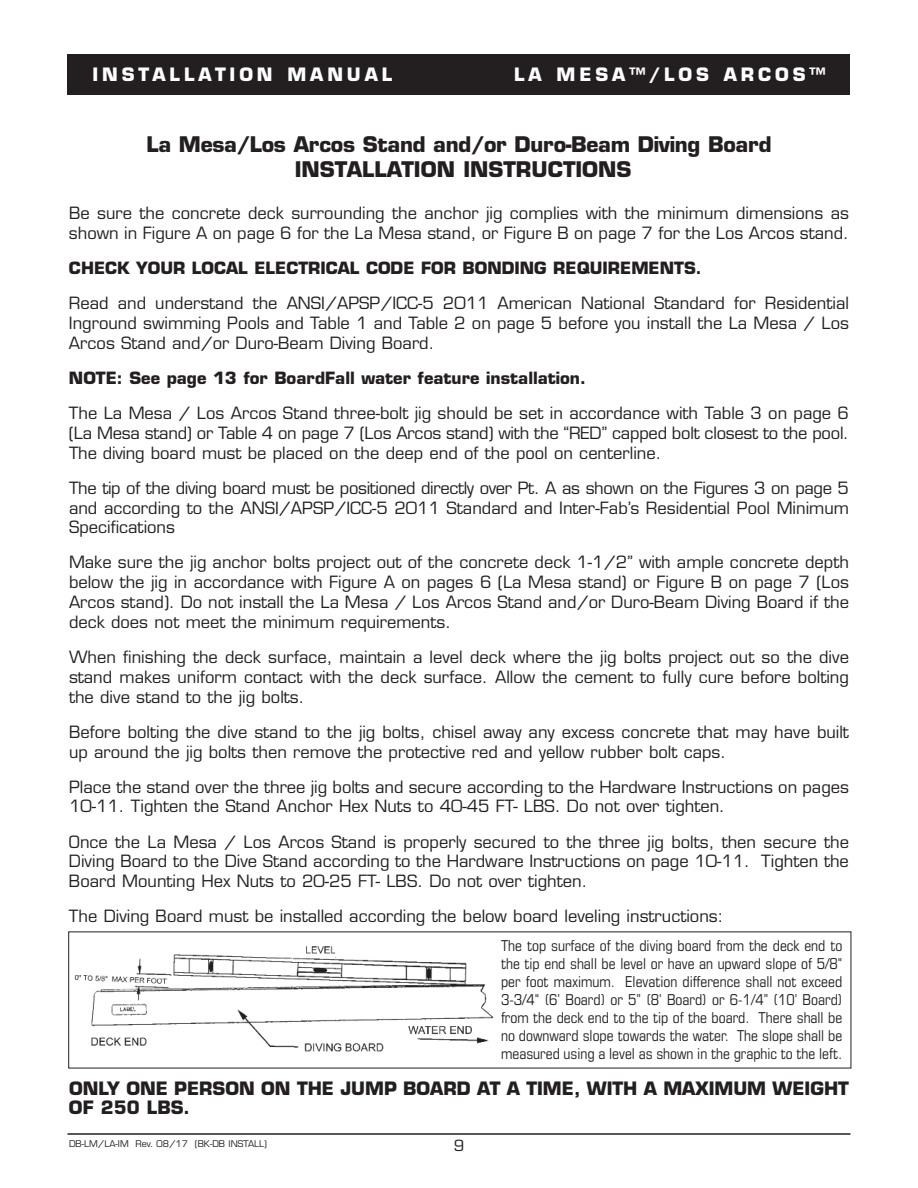
<style>
.page{position:relative;width:918px;height:1188px;background:#fff}
.page>*{position:absolute;margin:0;border:0;box-sizing:border-box;transform-origin:0 0}
.t1{font:700 21px/25.2px "Eurostile";letter-spacing:-.015em;color:#231f20;text-align:center}
.t2{font:700 18px/19.5px "Eurostile";color:#231f20}
.t3{font:700 18px "Eurostile";letter-spacing:.215em;color:#fff}
.t4{font:16.5px/19.8px "Eurostile";color:#231f20;text-align:justify}
.t5{font:700 16.5px "Eurostile";color:#231f20}
.t6{font:condensed 15px/18px "Eurostile";color:#231f20;text-align:justify}
.t7{font:15px "Eurostile";color:#231f20}
.t8{font:9px "Eurostile";color:#231f20}
</style>
<div class="page">
<div style="left:68px;top:54px;width:782px;height:40px;background:#231f20"></div>
<hr style="left:68px;top:1133px;width:782px;height:2px;background:#231f20">
<img style="left:68px;top:939px;width:426px;height:121px">
<p class="t3" style="left:92px;top:67px;width:301px">INSTALLATION MANUAL</p>
<p class="t3" style="left:514px;top:67px;width:312px">LA MESA™/LOS ARCOS™</p>
<p class="t1" style="left:146px;top:134px;width:627px">La Mesa/Los Arcos Stand and/or Duro-Beam Diving Board<br>INSTALLATION INSTRUCTIONS</p>
<p class="t4" style="left:69px;top:205px;width:782px">Be sure the concrete deck surrounding the anchor jig complies with the minimum dimensions as shown in Figure A on page 6 for the La Mesa stand, or Figure B on page 7 for the Los Arcos stand.</p>
<p class="t5" style="left:69px;top:262px;width:634px">CHECK YOUR LOCAL ELECTRICAL CODE FOR BONDING REQUIREMENTS.</p>
<p class="t4" style="left:69px;top:295px;width:782px">Read and understand the ANSI/APSP/ICC-5 2011 American National Standard for Residential Inground swimming Pools and Table 1 and Table 2 on page 5 before you install the La Mesa / Los Arcos Stand and/or Duro-Beam Diving Board.</p>
<p class="t5" style="left:69px;top:372px;width:519px">NOTE: See page 13 for BoardFall water feature installation.</p>
<p class="t4" style="left:69px;top:405px;width:782px">The La Mesa / Los Arcos Stand three-bolt jig should be set in accordance with Table 3 on page 6 (La Mesa stand) or Table 4 on page 7 (Los Arcos stand) with the “RED” capped bolt closest to the pool.<br>The diving board must be placed on the deep end of the pool on centerline.</p>
<p class="t4" style="left:69px;top:480px;width:781px">The tip of the diving board must be positioned directly over Pt. A as shown on the Figures 3 on page 5 and according to the ANSI/APSP/ICC-5 2011 Standard and Inter-Fab’s Residential Pool Minimum Specifications</p>
<p class="t4" style="left:69px;top:554px;width:782px">Make sure the jig anchor bolts project out of the concrete deck 1-1/2” with ample concrete depth below the jig in accordance with Figure A on pages 6 (La Mesa stand) or Figure B on page 7 (Los Arcos stand). Do not install the La Mesa / Los Arcos Stand and/or Duro-Beam Diving Board if the deck does not meet the minimum requirements.</p>
<p class="t4" style="left:69px;top:649px;width:782px">When finishing the deck surface, maintain a level deck where the jig bolts project out so the dive stand makes uniform contact with the deck surface. Allow the cement to fully cure before bolting the dive stand to the jig bolts.</p>
<p class="t4" style="left:69px;top:724px;width:781px">Before bolting the dive stand to the jig bolts, chisel away any excess concrete that may have built up around the jig bolts then remove the protective red and yellow rubber bolt caps.</p>
<p class="t4" style="left:69px;top:778px;width:781px">Place the stand over the three jig bolts and secure according to the Hardware Instructions on pages<br>10-11. Tighten the Stand Anchor Hex Nuts to 40-45 FT- LBS. Do not over tighten.</p>
<p class="t4" style="left:69px;top:833px;width:782px">Once the La Mesa / Los Arcos Stand is properly secured to the three jig bolts, then secure the Diving Board to the Dive Stand according to the Hardware Instructions on page 10-11. Tighten the Board Mounting Hex Nuts to 20-25 FT- LBS. Do not over tighten.</p>
<p class="t4" style="left:69px;top:908px;width:656px">The Diving Board must be installed according the below board leveling instructions:</p>
<p class="t6" style="left:501px;top:938px;width:343px">The top surface of the diving board from the deck end to the tip end shall be level or have an upward slope of 5/8" per foot maximum. Elevation difference shall not exceed 3-3/4" (6’ Board) or 5” (8’ Board) or 6-1/4” (10’ Board) from the deck end to the tip of the board. There shall be no downward slope towards the water. The slope shall be measured using a level as shown in the graphic to the left.</p>
<p class="t2" style="left:69px;top:1081px;width:781px">ONLY ONE PERSON ON THE JUMP BOARD AT A TIME, WITH A MAXIMUM WEIGHT<br>OF 250 LBS.</p>
<p class="t8" style="left:69px;top:1140px;width:200px">DB-LM/LA-IM Rev. 08/17 (BK-DB INSTALL)</p>
<p class="t7" style="left:454px;top:1140px;width:12px">9</p>
</div>
